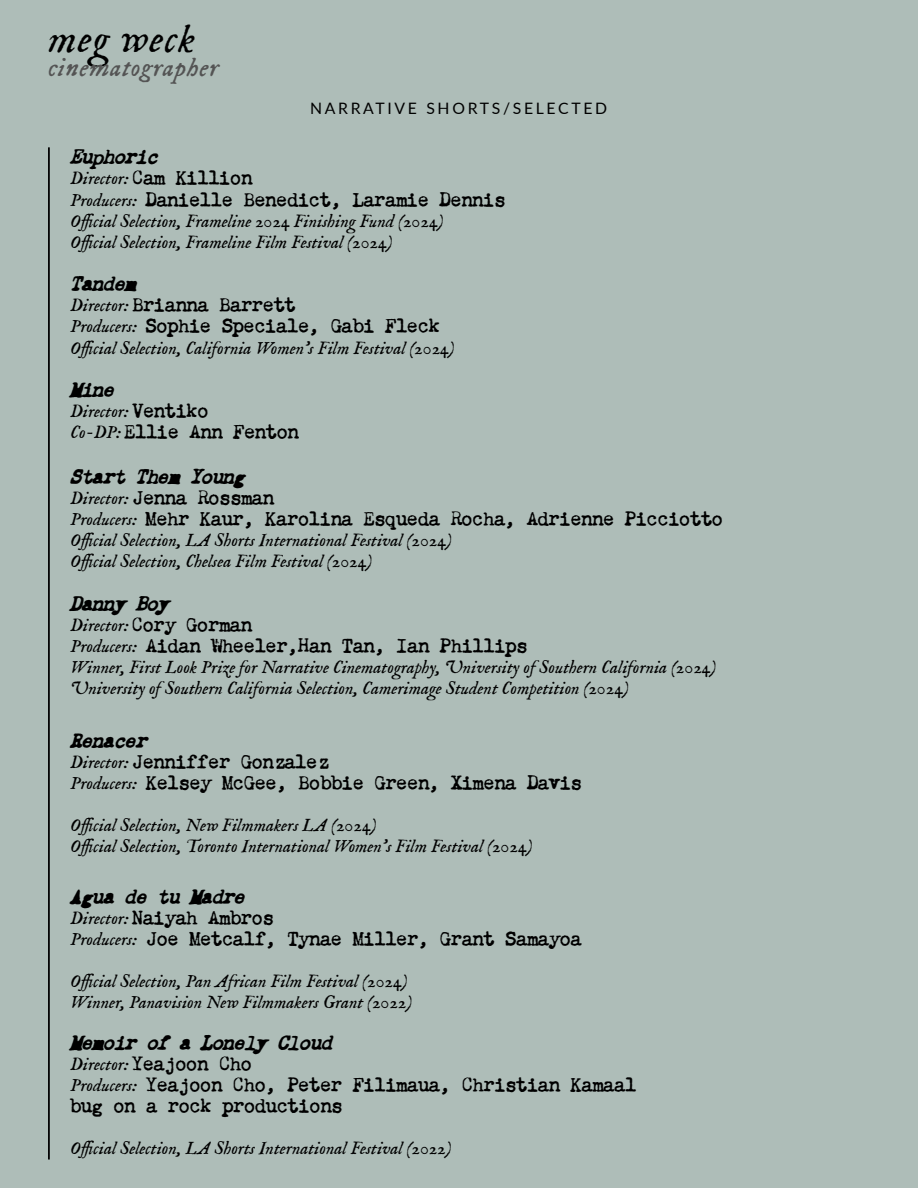
<style>
.page{position:relative;width:918px;height:1188px;background:#aebdb8}
.page>*{position:absolute;margin:0;border:0;box-sizing:border-box;transform-origin:0 0}
.t1{font:41.85px "IM FELL English Italic";letter-spacing:.03em;color:#000}
.t2{font:25.95px "IM FELL DW Pica Italic";letter-spacing:.03em;color:#545454}
.t3{font:18px/21px "IM FELL English Italic";color:#000}
.t4{font:500 18px/21px "Chandler 42";color:#000}
.t5{font:italic 18px "Chandler 42 Noir";color:#000}
.t6{font:15.75px "Lato";letter-spacing:.17em;color:#000}
.s1{font-family:"IM FELL English Italic";font-weight:400}
.s2{font-family:"Chandler 42";font-weight:500}
</style>
<div class="page">
<hr style="left:48px;top:147px;width:2px;height:1013px;background:#000">
<h1 class="t1" style="left:48px;top:14px;width:149px">meg weck</h1>
<h2 class="t2" style="left:48px;top:52px;width:172px">cinematographer</h2>
<p class="t6" style="left:310px;top:97px;width:298px">NARRATIVE SHORTS/SELECTED</p>
<p class="t5" style="left:70px;top:147px;width:89px">Euphoric</p>
<p class="t4" style="left:70px;top:168px;width:437px"><span class="s1">Director:</span> Cam Killion<br><span class="s1">Producers:</span> Danielle Benedict, Laramie Dennis</p>
<p class="t3" style="left:70px;top:211px;width:375px">Official Selection, Frameline 2024 Finishing Fund (2024)<br>Official Selection, Frameline Film Festival (2024)</p>
<p class="t5" style="left:70px;top:274px;width:67px">Tandem</p>
<p class="t4" style="left:70px;top:295px;width:371px"><span class="s1">Director:</span> Brianna Barrett<br><span class="s1">Producers:</span> Sophie Speciale, Gabi Fleck</p>
<p class="t3" style="left:70px;top:338px;width:386px">Official Selection, California Women's Film Festival (2024)</p>
<p class="t5" style="left:70px;top:380px;width:45px">Mine</p>
<p class="t3" style="left:70px;top:402px;width:140px">Director: <span class="s2">Ventiko</span></p>
<p class="t4" style="left:70px;top:422px;width:230px"><span class="s1">Co-DP:</span> Ellie Ann Fenton</p>
<p class="t5" style="left:70px;top:466px;width:176px">Start Them Young</p>
<p class="t4" style="left:70px;top:487px;width:654px"><span class="s1">Director:</span> Jenna Rossman<br><span class="s1">Producers:</span> Mehr Kaur, Karolina Esqueda Rocha, Adrienne Picciotto</p>
<p class="t3" style="left:70px;top:531px;width:383px">Official Selection, LA Shorts International Festival (2024)<br>Official Selection, Chelsea Film Festival (2024)</p>
<p class="t5" style="left:70px;top:593px;width:100px">Danny Boy</p>
<p class="t4" style="left:70px;top:614px;width:459px"><span class="s1">Director:</span> Cory Gorman<br><span class="s1">Producers:</span> Aidan Wheeler,Han Tan, Ian Phillips</p>
<p class="t3" style="left:70px;top:658px;width:648px">Winner, First Look Prize for Narrative Cinematography, University of Southern California (2024)<br>University of Southern California Selection, Camerimage Student Competition (2024)</p>
<p class="t5" style="left:70px;top:730px;width:78px">Renacer</p>
<p class="t4" style="left:70px;top:751px;width:513px"><span class="s1">Director:</span> Jenniffer Gonzalez<br><span class="s1">Producers:</span> Kelsey McGee, Bobbie Green, Ximena Davis</p>
<p class="t3" style="left:70px;top:816px;width:464px">Official Selection, New Filmmakers LA (2024)<br>Official Selection, Toronto International Women's Film Festival (2024)</p>
<p class="t5" style="left:70px;top:886px;width:176px">Agua de tu Madre</p>
<p class="t4" style="left:70px;top:907px;width:513px"><span class="s1">Director:</span> Naiyah Ambros<br><span class="s1">Producers:</span> Joe Metcalf, Tynae Miller, Grant Samayoa</p>
<p class="t3" style="left:70px;top:972px;width:343px">Official Selection, Pan African Film Festival (2024)<br>Winner, Panavision New Filmmakers Grant (2022)</p>
<p class="t5" style="left:70px;top:1032px;width:263px">Memoir of a Lonely Cloud</p>
<p class="t4" style="left:70px;top:1053px;width:568px"><span class="s1">Director:</span> Yeajoon Cho<br><span class="s1">Producers:</span> Yeajoon Cho, Peter Filimaua, Christian Kamaal bug on a rock productions</p>
<p class="t3" style="left:70px;top:1138px;width:383px">Official Selection, LA Shorts International Festival (2022)</p>
</div>
